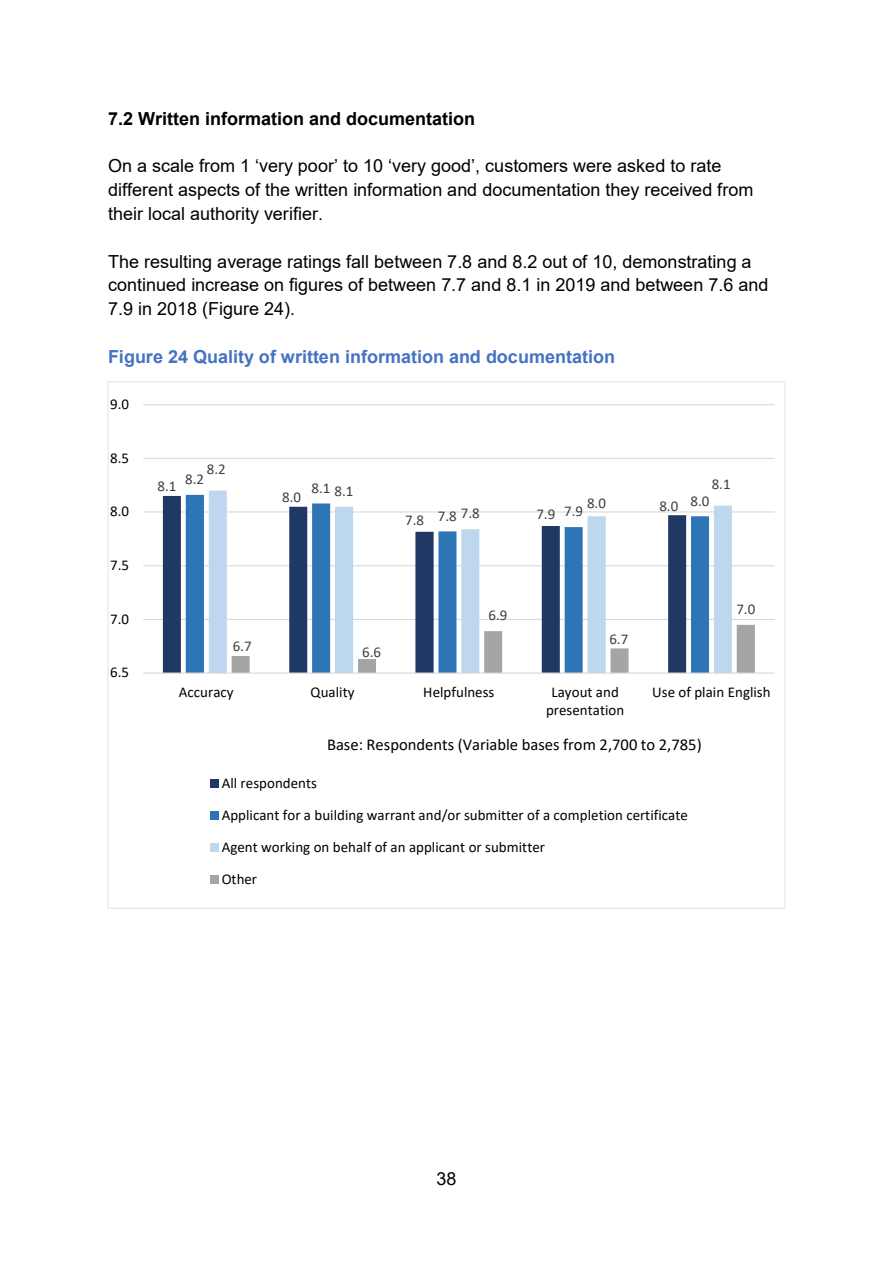
<style>
.page{position:relative;width:893px;height:1263px;background:#fff}
.page>*{position:absolute;margin:0;border:0;box-sizing:border-box;transform-origin:0 0}
.t1{font:18px/23.9px "Arial";color:#000}
.t2{font:700 18px "Arial";color:#4472c4}
.t3{font:700 18px "Arial";color:#000}
.t4{font:16.5px "Calibri";color:#000}
.t5{font:15px/18.3px "Calibri";letter-spacing:.005em;color:#000;text-align:center}
.t6{font:15px "Calibri";color:#404040}
</style>
<div class="page">
<hr style="left:143px;top:619px;width:632px;height:1px;background:#d9d9d9">
<hr style="left:143px;top:565px;width:632px;height:1px;background:#d9d9d9">
<hr style="left:143px;top:511px;width:632px;height:1px;background:#d9d9d9">
<hr style="left:143px;top:458px;width:632px;height:1px;background:#d9d9d9">
<hr style="left:143px;top:404px;width:632px;height:1px;background:#d9d9d9">
<svg style="left:163px;top:496px;width:23px;height:176px;fill:#203864"></svg>
<svg style="left:186px;top:495px;width:23px;height:177px;fill:#2e75b6"></svg>
<svg style="left:209px;top:490px;width:523px;height:182px"></svg>
<svg style="left:232px;top:625px;width:523px;height:47px"></svg>
<hr style="left:143px;top:672px;width:632px;height:2px;background:#d9d9d9">
<div style="left:210px;top:779px;width:8px;height:8px;background:#203864"></div>
<div style="left:210px;top:811px;width:8px;height:9px;background:#2e75b6"></div>
<div style="left:210px;top:843px;width:8px;height:9px;background:#bdd7ee"></div>
<div style="left:210px;top:876px;width:8px;height:8px;background:#a5a5a5"></div>
<h2 class="t3" style="left:108px;top:106px;width:369px">7.2 Written information and documentation</h2>
<p class="t1" style="left:108px;top:154px;width:647px">On a scale from 1 ‘very poor’ to 10 ‘very good’, customers were asked to rate different aspects of the written information and documentation they received from their local authority verifier.</p>
<p class="t1" style="left:108px;top:249px;width:662px">The resulting average ratings fall between 7.8 and 8.2 out of 10, demonstrating a continued increase on figures of between 7.7 and 8.1 in 2019 and between 7.6 and<br>7.9 in 2018 (Figure 24).</p>
<p class="t2" style="left:108px;top:344px;width:509px">Figure 24 Quality of written information and documentation</p>
<p class="t5" style="left:110px;top:394px;width:20px">9.0</p>
<p class="t5" style="left:110px;top:448px;width:20px">8.5</p>
<p class="t5" style="left:110px;top:502px;width:20px">8.0</p>
<p class="t5" style="left:110px;top:555px;width:20px">7.5</p>
<p class="t5" style="left:110px;top:609px;width:20px">7.0</p>
<p class="t5" style="left:110px;top:663px;width:20px">6.5</p>
<p class="t6" style="left:157px;top:476px;width:20px">8.1</p>
<p class="t6" style="left:207px;top:458px;width:20px">8.2</p>
<p class="t6" style="left:185px;top:469px;width:20px">8.2</p>
<p class="t6" style="left:282px;top:487px;width:20px">8.0</p>
<p class="t6" style="left:312px;top:477px;width:20px">8.1</p>
<p class="t6" style="left:334px;top:480px;width:20px">8.1</p>
<p class="t6" style="left:405px;top:510px;width:20px">7.8</p>
<p class="t6" style="left:587px;top:492px;width:20px">8.0</p>
<p class="t6" style="left:438px;top:505px;width:20px">7.8</p>
<p class="t6" style="left:564px;top:501px;width:20px">7.9</p>
<p class="t6" style="left:461px;top:503px;width:20px">7.8</p>
<p class="t6" style="left:536px;top:504px;width:20px">7.9</p>
<p class="t6" style="left:233px;top:636px;width:20px">6.7</p>
<p class="t6" style="left:362px;top:641px;width:20px">6.6</p>
<p class="t6" style="left:489px;top:605px;width:20px">6.9</p>
<p class="t6" style="left:609px;top:628px;width:20px">6.7</p>
<p class="t6" style="left:659px;top:495px;width:20px">8.0</p>
<p class="t6" style="left:712px;top:473px;width:20px">8.1</p>
<p class="t6" style="left:690px;top:490px;width:20px">8.0</p>
<p class="t6" style="left:736px;top:599px;width:20px">7.0</p>
<p class="t5" style="left:179px;top:682px;width:56px">Accuracy</p>
<p class="t5" style="left:311px;top:682px;width:45px">Quality</p>
<p class="t5" style="left:423px;top:682px;width:73px">Helpfulness</p>
<p class="t5" style="left:546px;top:682px;width:80px">Layout and presentation</p>
<p class="t5" style="left:652px;top:682px;width:120px">Use of plain English</p>
<p class="t4" style="left:327px;top:733px;width:376px">Base: Respondents (Variable bases from 2,700 to 2,785)</p>
<p class="t5" style="left:222px;top:773px;width:97px">All respondents</p>
<p class="t5" style="left:222px;top:805px;width:468px">Applicant for a building warrant and/or submitter of a completion certificate</p>
<p class="t5" style="left:222px;top:837px;width:325px">Agent working on behalf of an applicant or submitter</p>
<p class="t5" style="left:222px;top:869px;width:37px">Other</p>
<p class="t1" style="left:436px;top:1167px;width:22px">38</p>
</div>
